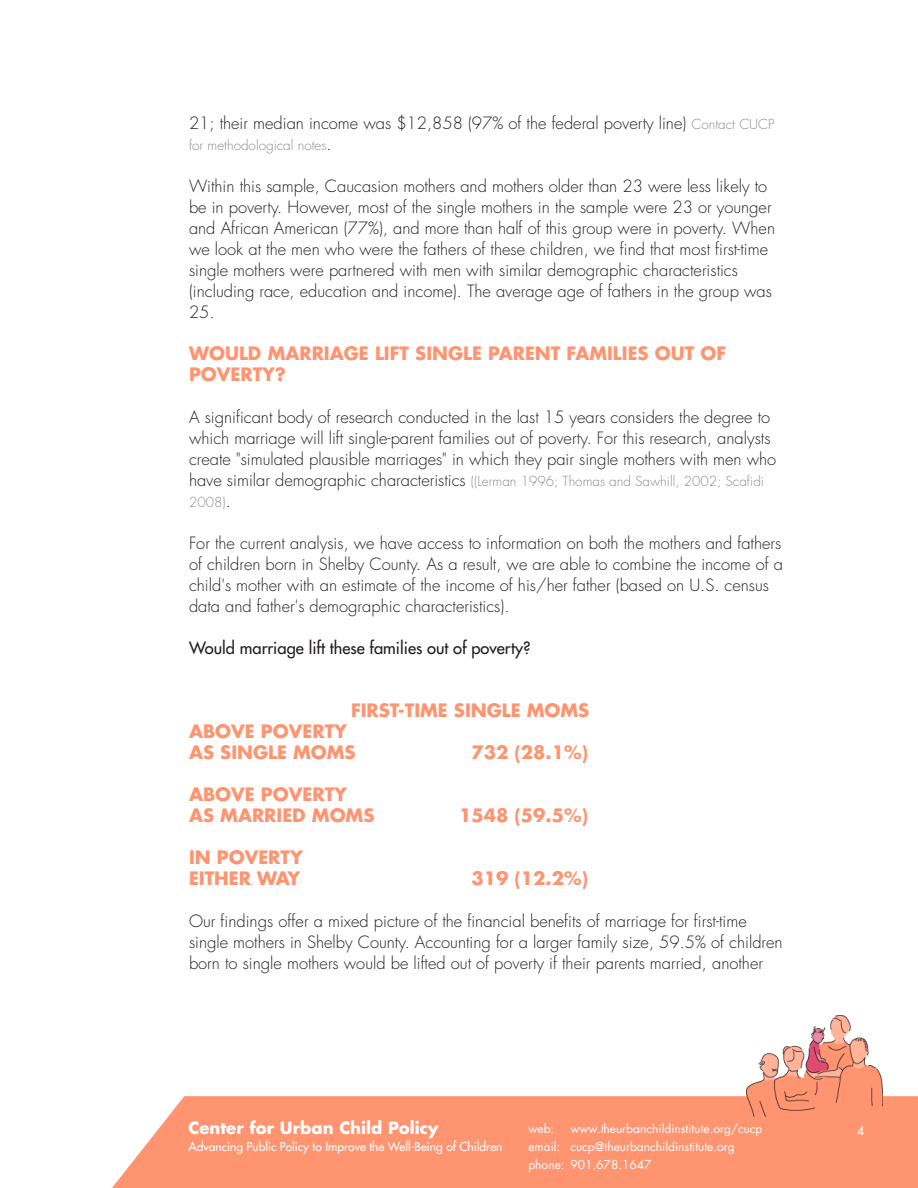
<style>
.page{position:relative;width:918px;height:1188px;background:#fff}
.page>*{position:absolute;margin:0;border:0;box-sizing:border-box;transform-origin:0 0}
.headline{font:700 18px/21px "Futura Std";color:#ff9470}
.copy{font:300 16.5px/21px "Futura Std";color:#231f20}
.headline-2{font:300 16.5px/21px "Futura Std";color:#231f20}
.highlighted{font:500 16.5px "Futura Std";color:#231f20}
.t1{font:700 16.5px "Futura Std";color:#fff}
.copy-2{font:300 13.5px/21px "Futura Std";color:#8a8c8f}
.t2{font:12px/18px "Futura Std";color:#fff}
.t3{font:500 12px "Futura Std";color:#fff}
.s1{font-size:13.5px;color:#8a8c8f}
.s2{font-size:16.5px;color:#231f20}
</style>
<div class="page">
<div style="left:112px;top:1096px;width:806px;height:92px;background:#ff9470"></div>
<img style="left:746px;top:1015px;width:137px;height:105px">
<p class="copy" style="left:189px;top:113px;width:587px">21; their median income was $12,858 (97% of the federal poverty line) <span class="s1">Contact CUCP</span></p>
<p class="copy-2" style="left:189px;top:135px;width:144px">for methodological notes<span class="s2">.</span></p>
<p class="copy" style="left:189px;top:176px;width:588px">Within this sample, Caucasion mothers and mothers older than 23 were less likely to be in poverty. However, most of the single mothers in the sample were 23 or younger and African American (77%), and more than half of this group were in poverty. When we look at the men who were the fathers of these children, we find that most first-time single mothers were partnered with men with similar demographic characteristics (including race, education and income). The average age of fathers in the group was 25.</p>
<p class="headline" style="left:189px;top:343px;width:539px">WOULD MARRIAGE LIFT SINGLE PARENT FAMILIES OUT OF<br>POVERTY?</p>
<p class="copy" style="left:189px;top:407px;width:589px">A significant body of research conducted in the last 15 years considers the degree to which marriage will lift single-parent families out of poverty. For this research, analysts create "simulated plausible marriages" in which they pair single mothers with men who</p>
<p class="copy-2" style="left:189px;top:471px;width:577px"><span class="s2">have similar demographic characteristics</span> ((Lerman 1996; Thomas and Sawhill, 2002; Scafidi<br>2008)<span class="s2">.</span></p>
<p class="copy" style="left:189px;top:533px;width:596px">For the current analysis, we have access to information on both the mothers and fathers of children born in Shelby County. As a result, we are able to combine the income of a child's mother with an estimate of the income of his/her father (based on U.S. census data and father's demographic characteristics).</p>
<p class="highlighted" style="left:189px;top:638px;width:343px">Would marriage lift these families out of poverty?</p>
<p class="headline" style="left:351px;top:700px;width:240px">FIRST-TIME SINGLE MOMS</p>
<p class="headline" style="left:189px;top:721px;width:168px">ABOVE POVERTY<br>AS SINGLE MOMS</p>
<p class="headline" style="left:471px;top:742px;width:118px">732 (28.1%)</p>
<p class="headline" style="left:189px;top:784px;width:187px">ABOVE POVERTY<br>AS MARRIED MOMS</p>
<p class="headline" style="left:459px;top:805px;width:131px">1548 (59.5%)</p>
<p class="headline" style="left:189px;top:847px;width:116px">IN POVERTY<br>EITHER WAY</p>
<p class="headline" style="left:471px;top:868px;width:118px">319 (12.2%)</p>
<p class="headline-2" style="left:189px;top:911px;width:595px">Our findings offer a mixed picture of the financial benefits of marriage for first-time single mothers in Shelby County. Accounting for a larger family size, 59.5% of children born to single mothers would be lifted out of poverty if their parents married, another</p>
<p class="t1" style="left:188px;top:1117px;width:252px">Center for Urban Child Policy</p>
<p class="t3" style="left:188px;top:1139px;width:316px">Advancing Public Policy to Improve the Well-Being of Children</p>
<p class="t2" style="left:528px;top:1119px;width:27px">web:</p>
<p class="t2" style="left:528px;top:1119px;width:236px;text-indent:42px">www.theurbanchildinstitute.org/cucp email: cucp@theurbanchildinstitute.org phone: 901.678.1647</p>
<p class="t3" style="left:857px;top:1123px;width:8px">4</p>
</div>
